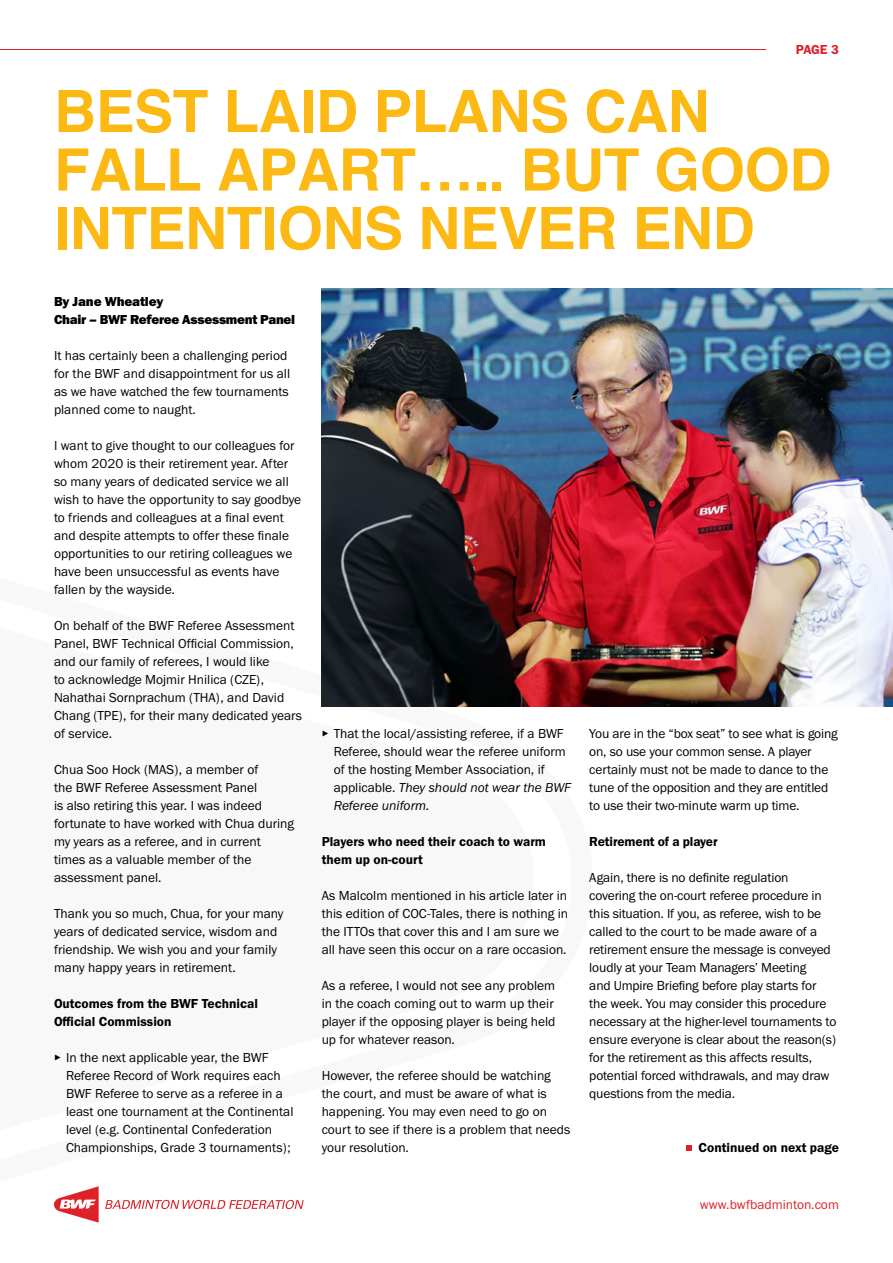
<style>
.page{position:relative;width:893px;height:1263px;background:#fff}
.page>*{position:absolute;margin:0;border:0;box-sizing:border-box;transform-origin:0 0}
.t1{font:700 58.5px/58.5px "Helvetica";letter-spacing:-.01em;color:#fdb913}
.t2{font:13.5px/18px "Franklin Gothic URW Boo";color:#000}
.t3{font:13.5px/18px "Franklin Gothic URW Dem";color:#000}
.t4{font:13.5px/18px "Franklin Gothic URW Boo Ita";color:#000}
.t5{font:13.5px/18px "Franklin Gothic URW Hea";letter-spacing:-.02em;color:#000}
.t6{font:13.5px "Franklin Gothic URW Boo";color:#de2027}
.t7{font:13.5px "Franklin Gothic URW Dem";color:#de2027}
.s1{font-family:"Franklin Gothic URW Hea"}
.s2{font-family:"Franklin Gothic URW Boo"}
</style>
<div class="page">
<svg style="left:686px;top:1145px;width:6px;height:6px"></svg>
<img style="left:322px;top:288px;width:571px;height:418px">
<svg style="left:54px;top:1186px;width:45px;height:36px"></svg>
<svg style="left:105px;top:1200px;width:199px;height:9px"></svg>
<hr style="left:0;top:49px;width:766px;height:1px;background:#de2027">
<p class="t7" style="left:796px;top:41px;width:45px">PAGE 3</p>
<h1 class="t1" style="left:54px;top:81px;width:779px">BEST LAID PLANS CAN<br>FALL APART….. BUT GOOD<br>INTENTIONS NEVER END</h1>
<p class="t5" style="left:54px;top:292px;width:243px">By Jane Wheatley<br>Chair – BWF Referee Assessment Panel</p>
<p class="t2" style="left:54px;top:346px;width:238px">It has certainly been a challenging period for the BWF and disappointment for us all as we have watched the few tournaments planned come to naught.</p>
<p class="t2" style="left:54px;top:436px;width:249px">I want to give thought to our colleagues for whom 2020 is their retirement year. After so many years of dedicated service we all wish to have the opportunity to say goodbye to friends and colleagues at a final event and despite attempts to offer these finale opportunities to our retiring colleagues we have been unsuccessful as events have fallen by the wayside.</p>
<p class="t2" style="left:54px;top:616px;width:249px">On behalf of the BWF Referee Assessment Panel, BWF Technical Official Commission, and our family of referees, I would like<br>to acknowledge Mojmir Hnilica (CZE), Nahathai Sornprachum (THA), and David Chang (TPE), for their many dedicated years of service.</p>
<p class="t2" style="left:54px;top:760px;width:241px">Chua Soo Hock (MAS), a member of<br>the BWF Referee Assessment Panel<br>is also retiring this year. I was indeed fortunate to have worked with Chua during my years as a referee, and in current times as a valuable member of the assessment panel.</p>
<p class="t2" style="left:54px;top:904px;width:231px">Thank you so much, Chua, for your many years of dedicated service, wisdom and friendship. We wish you and your family many happy years in retirement.</p>
<p class="t3" style="left:54px;top:994px;width:205px">Outcomes from the BWF Technical<br>Official Commission</p>
<p class="t2" style="left:66px;top:1048px;width:229px;text-indent:-12px"><span class="s1">▸</span> In the next applicable year, the BWF Referee Record of Work requires each BWF Referee to serve as a referee in a least one tournament at the Continental level (e.g. Continental Confederation Championships, Grade 3 tournaments);</p>
<p class="t2" style="left:334px;top:724px;width:234px;text-indent:-12px"><span class="s1">▸</span> That the local/assisting referee, if a BWF<br>Referee, should wear the referee uniform of the hosting Member Association, if</p>
<p class="t4" style="left:334px;top:778px;width:239px"><span class="s2">applicable.</span> They should not wear the BWF<br>Referee uniform.</p>
<p class="t3" style="left:322px;top:832px;width:226px">Players who need their coach to warm them up on-court</p>
<p class="t2" style="left:322px;top:886px;width:248px">As Malcolm mentioned in his article later in this edition of COC-Tales, there is nothing in the ITTOs that cover this and I am sure we all have seen this occur on a rare occasion.</p>
<p class="t2" style="left:322px;top:976px;width:235px">As a referee, I would not see any problem in the coach coming out to warm up their player if the opposing player is being held up for whatever reason.</p>
<p class="t2" style="left:322px;top:1066px;width:250px">However, the referee should be watching the court, and must be aware of what is happening. You may even need to go on court to see if there is a problem that needs your resolution.</p>
<p class="t2" style="left:589px;top:724px;width:250px">You are in the “box seat” to see what is going on, so use your common sense. A player certainly must not be made to dance to the tune of the opposition and they are entitled to use their two-minute warm up time.</p>
<p class="t3" style="left:589px;top:832px;width:130px">Retirement of a player</p>
<p class="t2" style="left:589px;top:868px;width:249px">Again, there is no definite regulation covering the on-court referee procedure in this situation. If you, as referee, wish to be called to the court to be made aware of a retirement ensure the message is conveyed loudly at your Team Managers’ Meeting<br>and Umpire Briefing before play starts for the week. You may consider this procedure necessary at the higher-level tournaments to ensure everyone is clear about the reason(s) for the retirement as this affects results, potential forced withdrawals, and may draw questions from the media.</p>
<p class="t3" style="left:699px;top:1138px;width:142px">Continued on next page</p>
<p class="t6" style="left:700px;top:1196px;width:141px">www.bwfbadminton.com</p>
</div>
